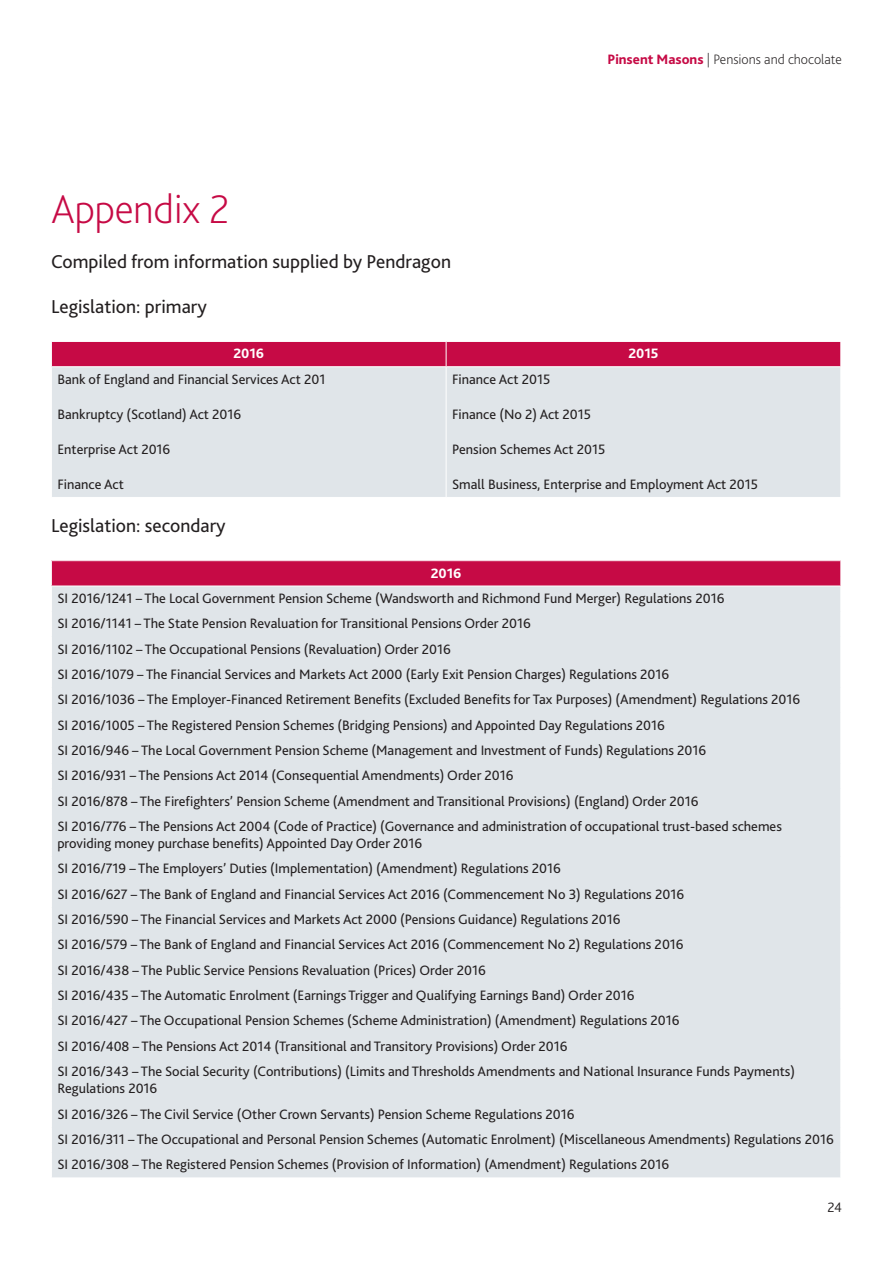
<style>
.page{position:relative;width:893px;height:1263px;background:#fff}
.page>*{position:absolute;margin:0;border:0;box-sizing:border-box;transform-origin:0 0}
.Main_header_red{font:200 42px "Bliss 2";letter-spacing:-.01em;color:#c60a45}
.Standfirst{font:19.5px "Bliss 2";color:#231f20}
.Body_copy{font:14.25px/17.2px "Bliss 2";color:#231f20}
.t1{font:200 14.25px "Bliss 2";color:#231f20}
.Body_copy-2{font:800 14.25px "Bliss 2";color:#fff}
.t2{font:300 14.25px "Bliss 2";color:#231f20}
.s1{font-weight:800;color:#c60a45}
</style>
<div class="page">
<div style="left:52px;top:367px;width:788px;height:130px;background:#e0e5e9"></div>
<div style="left:51px;top:341px;width:790px;height:25px;background:#c60a45"></div>
<hr style="left:446px;top:367px;width:1px;height:130px;background:#fff">
<div style="left:51px;top:561px;width:790px;height:25px;background:#c60a45"></div>
<div style="left:52px;top:587px;width:788px;height:590px;background:#e0e5e9"></div>
<svg style="left:51px;top:561px;width:1px;height:25px"></svg>
<svg style="left:840px;top:561px;width:1px;height:228px"></svg>
<p class="t1" style="left:607px;top:50px;width:236px"><span class="s1">Pinsent Masons</span> | Pensions and chocolate</p>
<p class="Main_header_red" style="left:51px;top:183px;width:180px">Appendix 2</p>
<p class="Standfirst" style="left:51px;top:250px;width:401px">Compiled from information supplied by Pendragon</p>
<p class="Standfirst" style="left:51px;top:294px;width:157px">Legislation: primary</p>
<p class="Body_copy-2" style="left:233px;top:345px;width:32px">2016</p>
<p class="Body_copy-2" style="left:628px;top:345px;width:32px">2015</p>
<p class="Body_copy" style="left:57px;top:370px;width:269px">Bank of England and Financial Services Act 201</p>
<p class="Body_copy" style="left:57px;top:405px;width:185px">Bankruptcy (Scotland) Act 2016</p>
<p class="Body_copy" style="left:57px;top:440px;width:115px">Enterprise Act 2016</p>
<p class="Body_copy" style="left:57px;top:475px;width:68px">Finance Act</p>
<p class="Body_copy" style="left:452px;top:370px;width:100px">Finance Act 2015</p>
<p class="Body_copy" style="left:452px;top:405px;width:141px">Finance (No 2) Act 2015</p>
<p class="Body_copy" style="left:452px;top:440px;width:155px">Pension Schemes Act 2015</p>
<p class="Body_copy" style="left:452px;top:475px;width:308px">Small Business, Enterprise and Employment Act 2015</p>
<p class="Standfirst" style="left:51px;top:514px;width:176px">Legislation: secondary</p>
<p class="Body_copy-2" style="left:431px;top:564px;width:32px">2016</p>
<p class="Body_copy" style="left:57px;top:589px;width:668px">SI 2016/1241 – The Local Government Pension Scheme (Wandsworth and Richmond Fund Merger) Regulations 2016</p>
<p class="Body_copy" style="left:57px;top:614px;width:475px">SI 2016/1141 – The State Pension Revaluation for Transitional Pensions Order 2016</p>
<p class="Body_copy" style="left:57px;top:640px;width:395px">SI 2016/1102 – The Occupational Pensions (Revaluation) Order 2016</p>
<p class="Body_copy" style="left:57px;top:665px;width:613px">SI 2016/1079 – The Financial Services and Markets Act 2000 (Early Exit Pension Charges) Regulations 2016</p>
<p class="Body_copy" style="left:57px;top:690px;width:744px">SI 2016/1036 – The Employer-Financed Retirement Benefits (Excluded Benefits for Tax Purposes) (Amendment) Regulations 2016</p>
<p class="Body_copy" style="left:57px;top:716px;width:609px">SI 2016/1005 – The Registered Pension Schemes (Bridging Pensions) and Appointed Day Regulations 2016</p>
<p class="Body_copy" style="left:57px;top:741px;width:650px">SI 2016/946 – The Local Government Pension Scheme (Management and Investment of Funds) Regulations 2016</p>
<p class="Body_copy" style="left:57px;top:766px;width:458px">SI 2016/931 – The Pensions Act 2014 (Consequential Amendments) Order 2016</p>
<p class="Body_copy" style="left:57px;top:792px;width:643px">SI 2016/878 – The Firefighters’ Pension Scheme (Amendment and Transitional Provisions) (England) Order 2016</p>
<p class="Body_copy" style="left:57px;top:817px;width:726px">SI 2016/776 – The Pensions Act 2004 (Code of Practice) (Governance and administration of occupational trust-based schemes providing money purchase benefits) Appointed Day Order 2016</p>
<p class="Body_copy" style="left:57px;top:860px;width:505px">SI 2016/719 – The Employers’ Duties (Implementation) (Amendment) Regulations 2016</p>
<p class="Body_copy" style="left:57px;top:885px;width:628px">SI 2016/627 – The Bank of England and Financial Services Act 2016 (Commencement No 3) Regulations 2016</p>
<p class="Body_copy" style="left:57px;top:910px;width:565px">SI 2016/590 – The Financial Services and Markets Act 2000 (Pensions Guidance) Regulations 2016</p>
<p class="Body_copy" style="left:57px;top:936px;width:628px">SI 2016/579 – The Bank of England and Financial Services Act 2016 (Commencement No 2) Regulations 2016</p>
<p class="Body_copy" style="left:57px;top:961px;width:430px">SI 2016/438 – The Public Service Pensions Revaluation (Prices) Order 2016</p>
<p class="Body_copy" style="left:57px;top:986px;width:579px">SI 2016/435 – The Automatic Enrolment (Earnings Trigger and Qualifying Earnings Band) Order 2016</p>
<p class="Body_copy" style="left:57px;top:1012px;width:624px">SI 2016/427 – The Occupational Pension Schemes (Scheme Administration) (Amendment) Regulations 2016</p>
<p class="Body_copy" style="left:57px;top:1037px;width:512px">SI 2016/408 – The Pensions Act 2014 (Transitional and Transitory Provisions) Order 2016</p>
<p class="Body_copy" style="left:57px;top:1062px;width:739px">SI 2016/343 – The Social Security (Contributions) (Limits and Thresholds Amendments and National Insurance Funds Payments)<br>Regulations 2016</p>
<p class="Body_copy" style="left:57px;top:1105px;width:519px">SI 2016/326 – The Civil Service (Other Crown Servants) Pension Scheme Regulations 2016</p>
<p class="Body_copy" style="left:57px;top:1130px;width:778px">SI 2016/311 – The Occupational and Personal Pension Schemes (Automatic Enrolment) (Miscellaneous Amendments) Regulations 2016</p>
<p class="Body_copy" style="left:57px;top:1156px;width:613px">SI 2016/308 – The Registered Pension Schemes (Provision of Information) (Amendment) Regulations 2016</p>
<p class="t2" style="left:827px;top:1198px;width:16px">24</p>
</div>
